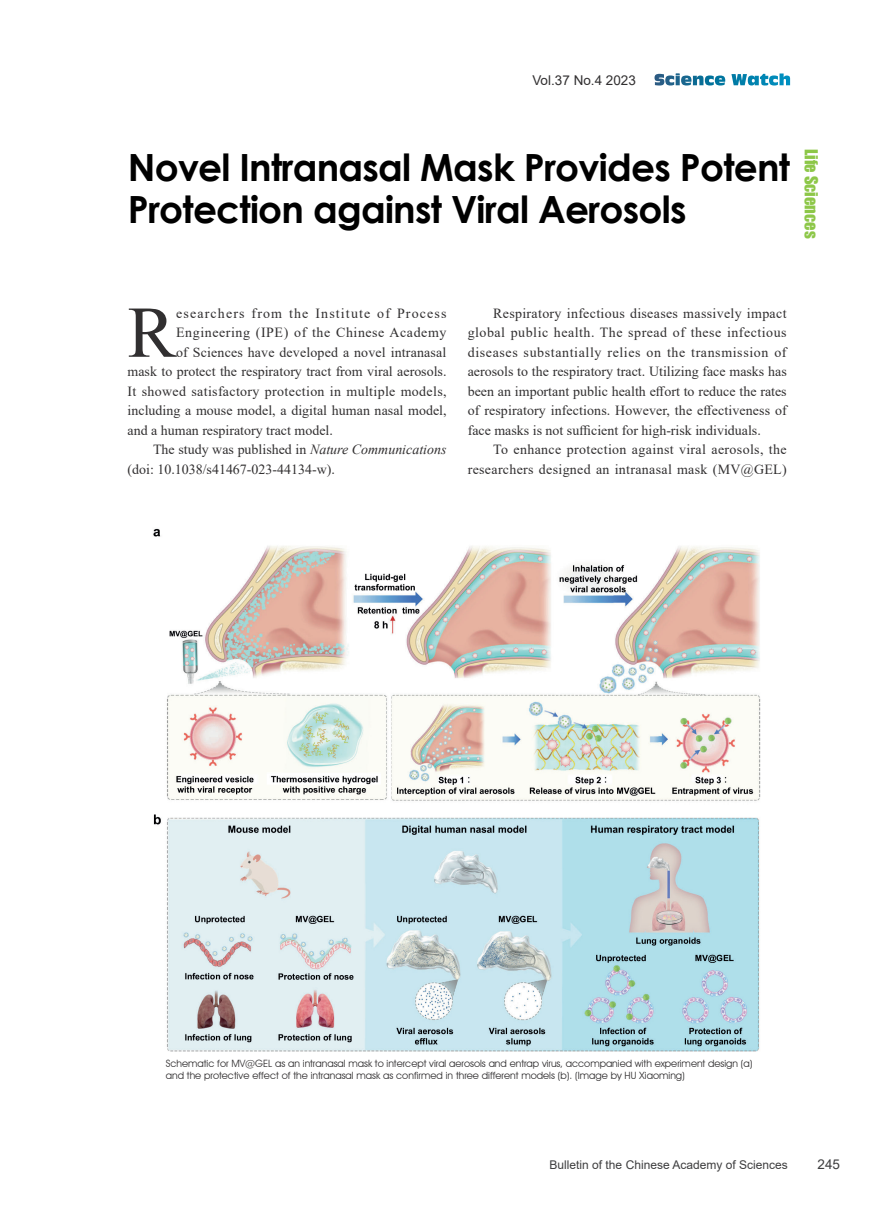
<style>
.page{position:relative;width:893px;height:1212px;background:#fff}
.page>*{position:absolute;margin:0;border:0;box-sizing:border-box;transform-origin:0 0}
.正文{font:72.9px "Times New Roman";color:#312f30}
.大标题{font:700 37.5px/42px "Century Gothic";letter-spacing:-.02em;color:#000}
.图片说明{font:16.5px "Impact";color:#8dc748}
.正文-2{font:13.95px/19.5px "Times New Roman";letter-spacing:.01em;color:#312f30}
.正文-3{font:13.95px "Times New Roman";letter-spacing:.085em;color:#312f30}
.正文-4{font:13.95px "Times New Roman";letter-spacing:.04em;color:#312f30}
.t1{font:13.5px "Arial";color:#312f30}
.t2{font:13.5px "Arial";color:#3e3e3f}
.t3{font:12px "Arial";color:#3e3e3f}
.图片说明-2{font:10.05px/12.8px "Avant Garde IT Cby BT";color:#312f30}
.s1{font-family:"Antique Olive Compact";font-size:15px;color:#fff}
.s2{font-style:italic}
</style>
<div class="page">
<img style="left:153px;top:528px;width:608px;height:524px">
<p class="t1" style="left:532px;top:71px;width:260px">Vol.37 No.4 2023 <span class="s1">Science Watch</span></p>
<p class="大标题" style="left:128px;top:145px;width:664px">Novel Intranasal Mask Provides Potent<br>Protection against Viral Aerosols</p>
<p class="图片说明" style="left:824px;top:149px;width:91px;rotate:90deg">Life Sciences</p>
<p class="正文" style="left:128px;top:281px;width:50px">R</p>
<p class="正文-3" style="left:176px;top:303px;width:272px">esearchers from the Institute of Process</p>
<p class="正文-4" style="left:176px;top:323px;width:272px">Engineering (IPE) of the Chinese Academy</p>
<p class="正文-2" style="left:176px;top:342px;width:272px">of Sciences have developed a novel intranasal</p>
<p class="正文-2" style="left:128px;top:361px;width:320px">mask to protect the respiratory tract from viral aerosols.</p>
<p class="正文-2" style="left:128px;top:381px;width:321px">It showed satisfactory protection in multiple models,</p>
<p class="正文-2" style="left:128px;top:400px;width:321px">including a mouse model, a digital human nasal model,</p>
<p class="正文-2" style="left:128px;top:420px;width:207px">and a human respiratory tract model.</p>
<p class="正文-2" style="left:128px;top:439px;width:320px;text-indent:26px">The study was published in <span class="s2">Nature Communications </span>(doi: 10.1038/s41467-023-44134-w).</p>
<p class="正文-2" style="left:468px;top:303px;width:321px;text-align:justify;text-indent:26px">Respiratory infectious diseases massively impact global public health. The spread of these infectious diseases substantially relies on the transmission of aerosols to the respiratory tract. Utilizing face masks has been an important public health effort to reduce the rates of respiratory infections. However, the effectiveness of face masks is not sufficient for high-risk individuals.</p>
<p class="正文-2" style="left:468px;top:439px;width:320px;text-align:right">To enhance protection against viral aerosols, the researchers designed an intranasal mask (MV@GEL)</p>
<p class="图片说明-2" style="left:166px;top:1057px;width:588px">Schematic for MV@GEL as an intranasal mask to intercept viral aerosols and entrap virus, accompanied with experiment design (a) and the protective effect of the intranasal mask as confirmed in three different models (b). (Image by HU Xiaoming)</p>
<p class="t3" style="left:550px;top:1156px;width:240px">Bulletin of the Chinese Academy of Sciences</p>
<p class="t2" style="left:817px;top:1155px;width:24px">245</p>
</div>
